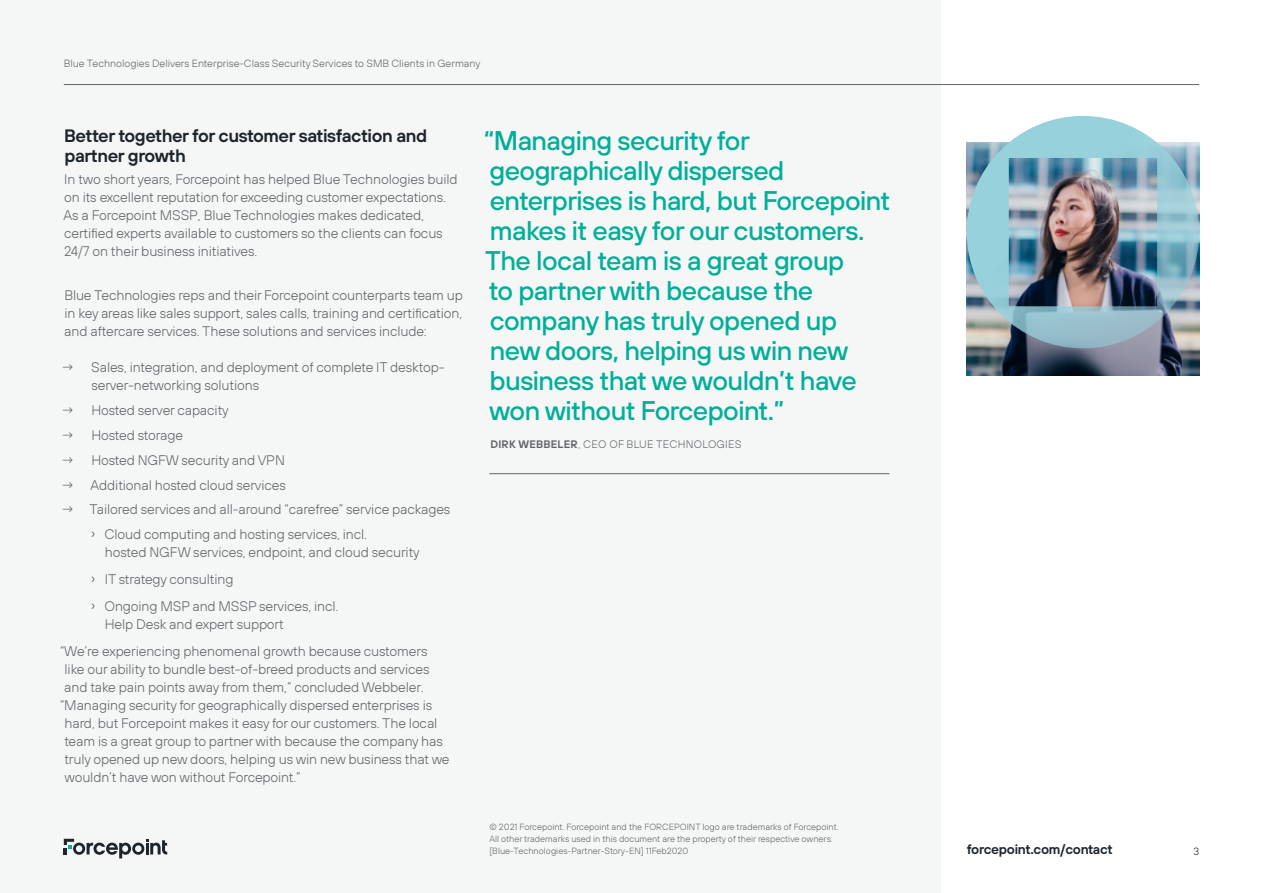
<style>
.page{position:relative;width:1263px;height:893px;background:#fff}
.page>*{position:absolute;margin:0;border:0;box-sizing:border-box;transform-origin:0 0}
.t1{font:500 27px/30px "FP Sans";letter-spacing:-.02em;color:#00af9a}
.t2{font:600 18px/19.5px "FP Sans";letter-spacing:-.025em;color:#1d252c}
.t3{font:300 13.8px/18px "FP Sans";letter-spacing:-.01em;color:#636569}
.t4{font:600 13.5px "FP Sans";letter-spacing:-.02em;color:#1d252c}
.t5{font:300 10.8px "FP Sans";letter-spacing:.02em;color:#636569}
.t6{font:300 10.5px "FP Sans";color:#636569}
.t7{font:300 10.5px "FP Sans";color:#1d252c}
.t8{font:300 9px/12px "FP Sans";color:#636569}
.s1{font-weight:400;font-size:13.5px}
.s2{font-weight:600}
</style>
<div class="page">
<div style="left:0;top:0;width:941px;height:893px;background:#f5f6f6"></div>
<svg style="left:64px;top:839px;width:103px;height:19px"></svg>
<hr style="left:64px;top:84px;width:1135px;height:1px;background:#636569">
<img style="left:967px;top:348px;width:232px;height:27px">
<hr style="left:489px;top:473px;width:400px;height:1px;background:#636569">
<img style="left:967px;top:116px;width:232px;height:232px">
<p class="t6" style="left:64px;top:56px;width:418px">Blue Technologies Delivers Enterprise-Class Security Services to SMB Clients in Germany</p>
<h2 class="t2" style="left:64px;top:126px;width:365px">Better together for customer satisfaction and partner growth</h2>
<p class="t3" style="left:64px;top:170px;width:396px">In two short years, Forcepoint has helped Blue Technologies build on its excellent reputation for exceeding customer expectations.<br>As a Forcepoint MSSP, Blue Technologies makes dedicated, certified experts available to customers so the clients can focus 24/7 on their business initiatives.</p>
<p class="t3" style="left:64px;top:286px;width:400px;text-align:justify">Blue Technologies reps and their Forcepoint counterparts team up in key areas like sales support, sales calls, training and certification, and aftercare services. These solutions and services include:</p>
<p class="t3" style="left:91px;top:358px;width:355px;text-indent:-31px">→ Sales, integration, and deployment of complete IT desktop&shy;server-networking solutions</p>
<p class="t3" style="left:61px;top:401px;width:169px">→ Hosted server capacity</p>
<p class="t3" style="left:61px;top:426px;width:124px">→ Hosted storage</p>
<p class="t3" style="left:61px;top:451px;width:226px">→ Hosted NGFW security and VPN</p>
<p class="t3" style="left:61px;top:475px;width:227px">→ Additional hosted cloud services</p>
<p class="t3" style="left:91px;top:497px;width:361px;line-height:24.8px;text-indent:-30px">→ Tailored services and all-around “carefree” service packages <span class="s1">›</span> Cloud computing and hosting services, incl.</p>
<p class="t3" style="left:91px;top:538px;width:330px;line-height:27px;text-indent:14px">hosted NGFW services, endpoint, and cloud security <span class="s1">›</span> IT strategy consulting<br><span class="s1">›</span> Ongoing MSP and MSSP services, incl.</p>
<p class="t3" style="left:60px;top:610px;width:369px;line-height:27px;text-indent:45px">Help Desk and expert support<br>“We’re experiencing phenomenal growth because customers</p>
<p class="t3" style="left:65px;top:660px;width:366px">like our ability to bundle best-of-breed products and services</p>
<p class="t3" style="left:64px;top:678px;width:361px">and take pain points away from them,” concluded Webbeler.</p>
<p class="t3" style="left:60px;top:696px;width:374px">“Managing security for geographically dispersed enterprises is</p>
<p class="t3" style="left:64px;top:714px;width:375px">hard, but Forcepoint makes it easy for our customers. The local</p>
<p class="t3" style="left:64px;top:732px;width:380px">team is a great group to partner with because the company has</p>
<p class="t3" style="left:64px;top:750px;width:387px">truly opened up new doors, helping us win new business that we</p>
<p class="t3" style="left:64px;top:768px;width:238px">wouldn’t have won without Forcepoint.”</p>
<p class="t1" style="left:484px;top:125px;width:408px">“Managing security for geographically dispersed enterprises is hard, but Forcepoint makes it easy for our customers.<br>The local team is a great group<br>to partner with because the company has truly opened up<br>new doors, helping us win new business that we wouldn’t have won without Forcepoint.”</p>
<p class="t5" style="left:490px;top:438px;width:253px"><span class="s2">DIRK WEBBELER</span>, CEO OF BLUE TECHNOLOGIES</p>
<p class="t8" style="left:489px;top:821px;width:351px">© 2021 Forcepoint. Forcepoint and the FORCEPOINT logo are trademarks of Forcepoint.<br>All other trademarks used in this document are the property of their respective owners. [Blue-Technologies-Partner-Story-EN] 11Feb2020</p>
<p class="t4" style="left:967px;top:841px;width:148px">forcepoint.com/contact</p>
<p class="t7" style="left:1193px;top:844px;width:7px">3</p>
</div>
